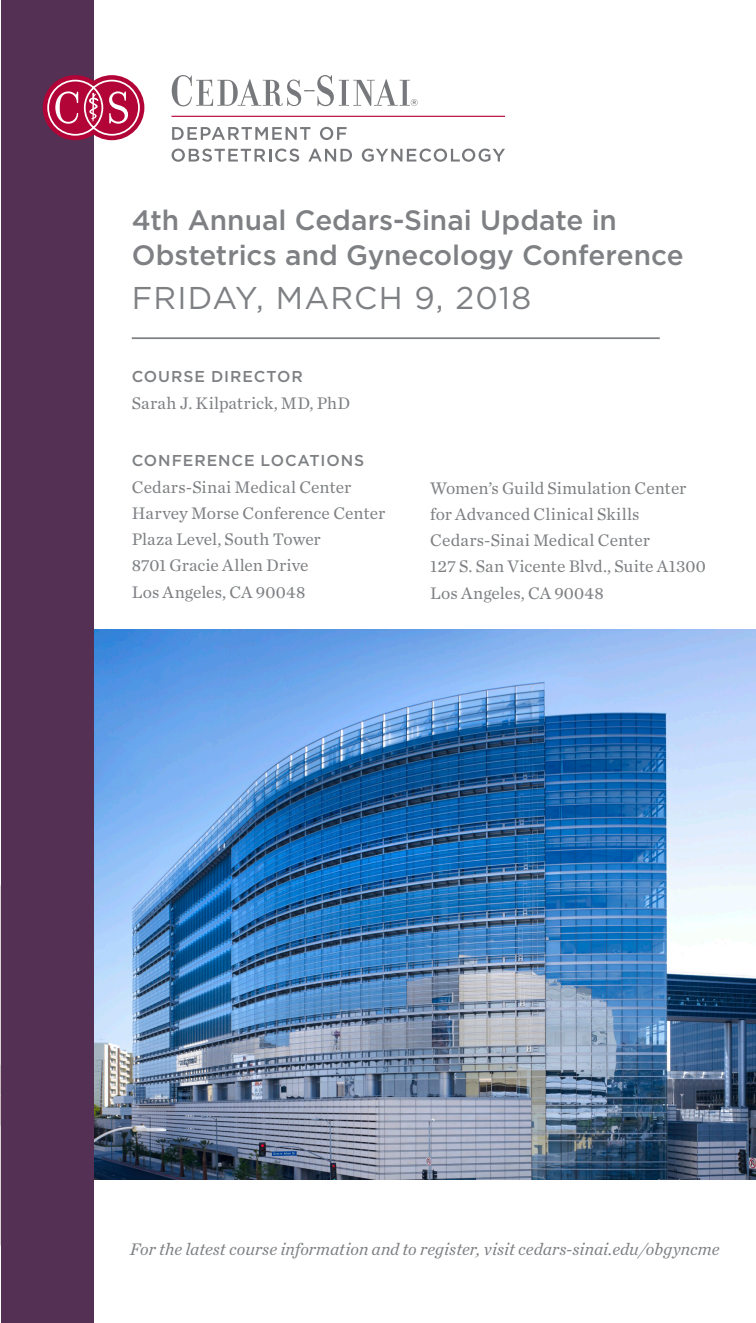
<style>
.page{position:relative;width:756px;height:1323px;background:#fff}
.page>*{position:absolute;margin:0;border:0;box-sizing:border-box;transform-origin:0 0}
.t1{font:31.5px "Gotham";letter-spacing:.035em;color:#7e8083}
.t2{font:500 28px/35px "Gotham";color:#7e8083}
.Agenda{font:17.5px/26.2px "Chronicle Text G1";letter-spacing:.005em;color:#7e8083}
.t3{font:italic 17.5px "Chronicle Text G1";letter-spacing:-.005em;color:#7e8083}
.Agenda-2{font:500 15.75px "Gotham";letter-spacing:.06em;color:#7e8083}
</style>
<div class="page">
<img style="left:93px;top:630px;width:663px;height:550px">
<svg style="left:0;top:884px;width:1px;height:362px"></svg>
<div style="left:1px;top:0;width:92px;height:1323px;background:#533054"></div>
<div style="left:79px;top:75px;width:65px;height:65px;background:#b30437;border-radius:50%"></div>
<div style="left:43px;top:75px;width:65px;height:65px;background:#b30437;border-radius:50%"></div>
<svg style="left:46px;top:79px;width:95px;height:58px"></svg>
<svg style="left:172px;top:127px;width:138px;height:13px"></svg>
<svg style="left:320px;top:127px;width:27px;height:13px"></svg>
<svg style="left:172px;top:149px;width:127px;height:13px"></svg>
<svg style="left:308px;top:149px;width:44px;height:13px"></svg>
<svg style="left:362px;top:149px;width:143px;height:13px"></svg>
<hr style="left:171px;top:116px;width:334px;height:1px;background:#b30437">
<svg style="left:172px;top:75px;width:246px;height:31px"></svg>
<hr style="left:132px;top:337px;width:528px;height:2px;background:#7e8083">
<p class="t2" style="left:132px;top:202px;width:553px">4th Annual Cedars-Sinai Update in<br>Obstetrics and Gynecology Conference</p>
<p class="t1" style="left:132px;top:280px;width:401px">FRIDAY, MARCH 9, 2018</p>
<p class="Agenda-2" style="left:132px;top:368px;width:173px">COURSE DIRECTOR</p>
<p class="Agenda" style="left:132px;top:389px;width:220px">Sarah J. Kilpatrick, MD, PhD</p>
<p class="Agenda-2" style="left:132px;top:452px;width:234px">CONFERENCE LOCATIONS</p>
<p class="Agenda" style="left:132px;top:473px;width:255px">Cedars-Sinai Medical Center<br>Harvey Morse Conference Center<br>Plaza Level, South Tower<br>8701 Gracie Allen Drive<br>Los Angeles, CA 90048</p>
<p class="Agenda" style="left:430px;top:474px;width:277px">Women’s Guild Simulation Center for Advanced Clinical Skills<br>Cedars-Sinai Medical Center<br>127 S. San Vicente Blvd., Suite A1300<br>Los Angeles, CA 90048</p>
<p class="t3" style="left:130px;top:1235px;width:591px">For the latest course information and to register, visit cedars-sinai.edu/obgyncme</p>
</div>
